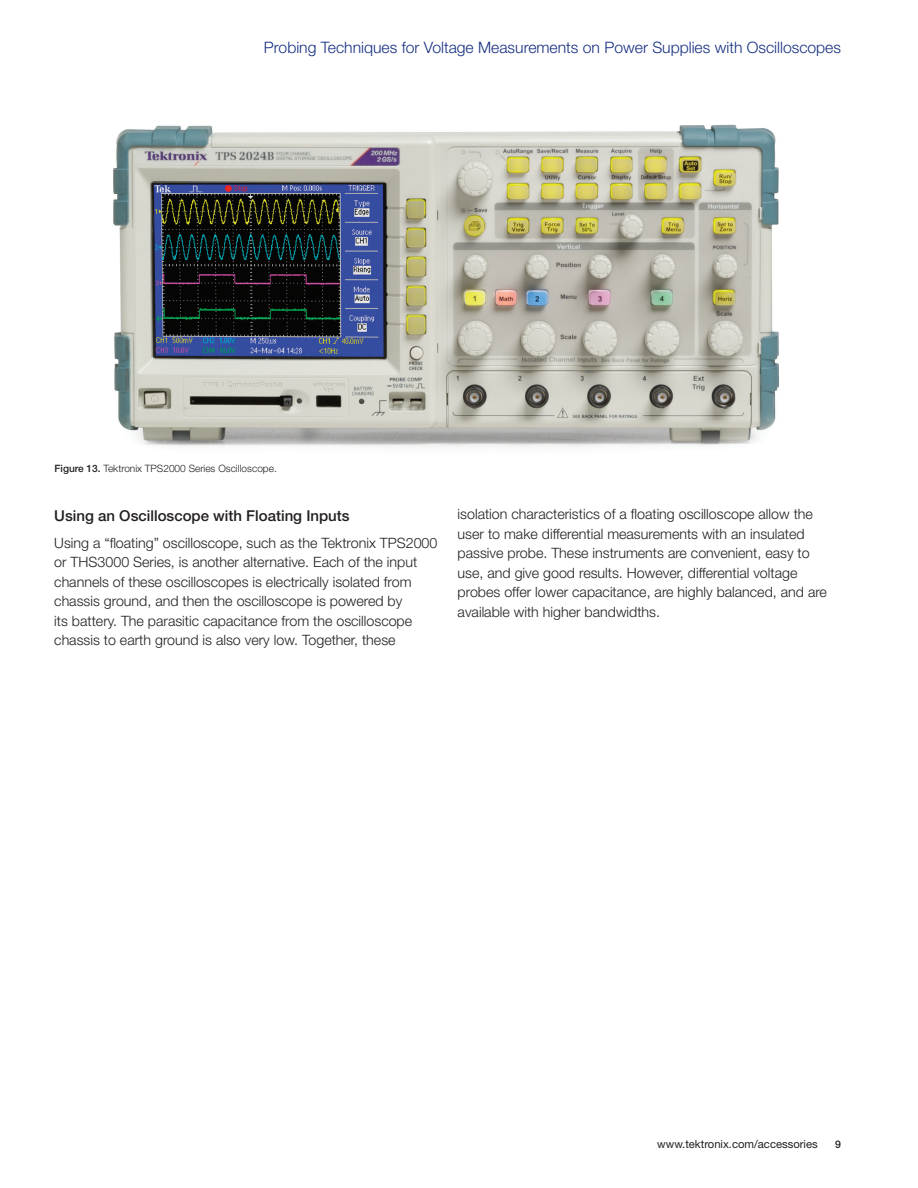
<style>
.page{position:relative;width:918px;height:1188px;background:#fff}
.page>*{position:absolute;margin:0;border:0;box-sizing:border-box;transform-origin:0 0}
.t1{font:300 15.75px "Helvetica Neue";color:#183181}
.Heading_3{font:500 15px "Helvetica Neue";color:#231f20}
.Body_-_regular{font:300 14.25px/19.5px "Helvetica Neue";color:#231f20}
.t2{font:11.25px "Helvetica Neue";color:#231f20}
.t3{font:500 10.5px "Helvetica Neue";color:#231f20}
.t4{font:300 10.2px "Helvetica Neue";color:#231f20}
.s1{font-weight:500}
</style>
<div class="page">
<img style="left:113px;top:124px;width:666px;height:323px">
<p class="t1" style="left:264px;top:37px;width:579px">Probing Techniques for Voltage Measurements on Power Supplies with Oscilloscopes</p>
<p class="t4" style="left:55px;top:462px;width:224px"><span class="s1">Figure 13.</span> Tektronix TPS2000 Series Oscilloscope.</p>
<p class="Heading_3" style="left:54px;top:507px;width:297px">Using an Oscilloscope with Floating Inputs</p>
<p class="Body_-_regular" style="left:54px;top:533px;width:385px">Using a “floating” oscilloscope, such as the Tektronix TPS2000 or THS3000 Series, is another alternative. Each of the input channels of these oscilloscopes is electrically isolated from chassis ground, and then the oscilloscope is powered by<br>its battery. The parasitic capacitance from the oscilloscope chassis to earth ground is also very low. Together, these</p>
<p class="Body_-_regular" style="left:458px;top:504px;width:371px">isolation characteristics of a floating oscilloscope allow the user to make differential measurements with an insulated passive probe. These instruments are convenient, easy to use, and give good results. However, differential voltage probes offer lower capacitance, are highly balanced, and are available with higher bandwidths.</p>
<p class="t2" style="left:657px;top:1138px;width:162px">www.tektronix.com/accessories</p>
<p class="t3" style="left:835px;top:1138px;width:7px">9</p>
</div>
